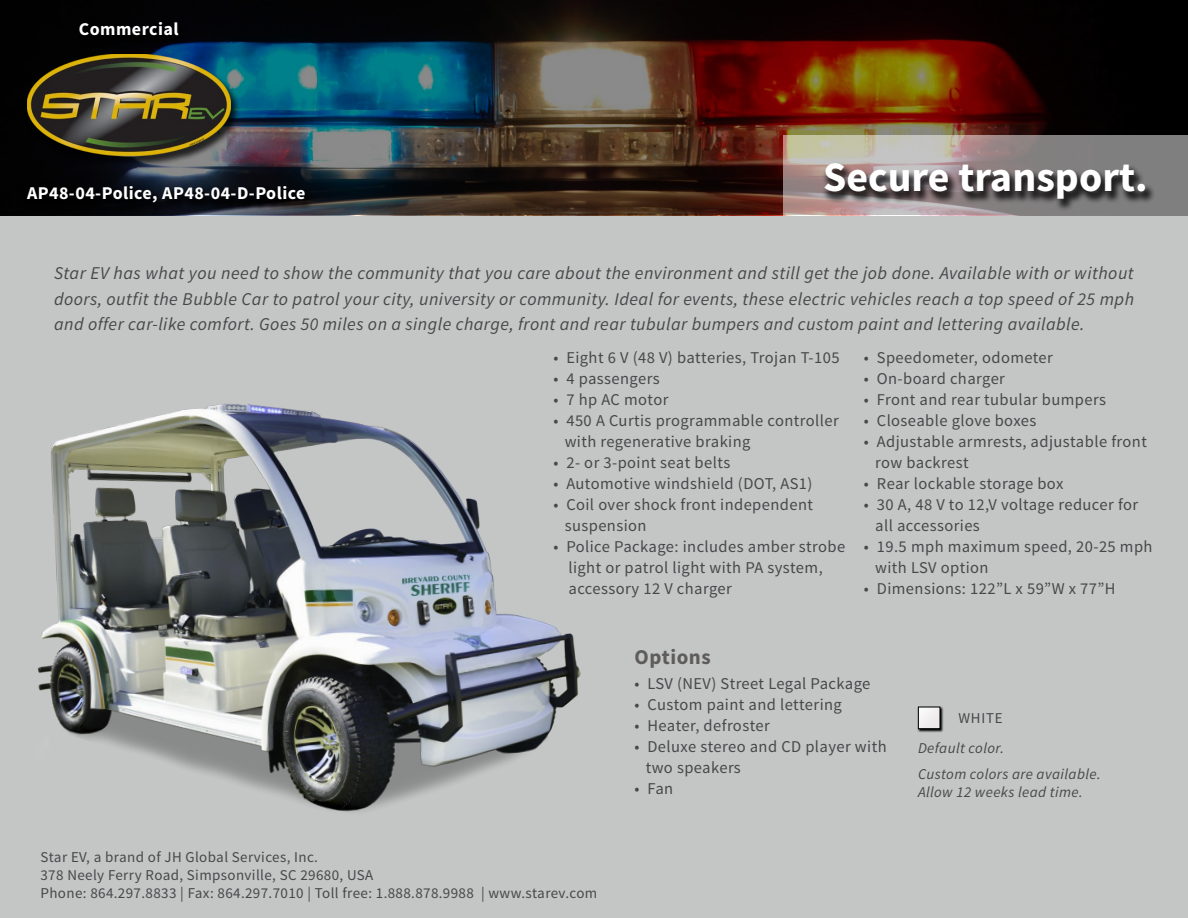
<style>
.page{position:relative;width:1188px;height:918px;background:#fff}
.page>*{position:absolute;margin:0;border:0;box-sizing:border-box;transform-origin:0 0}
.t1{font:700 42px "Source Sans Pro";color:#fff}
.t2{font:700 21px "Source Sans Pro";letter-spacing:.025em;color:#5e5d5c}
.t3{font:italic 18px/25.5px "Source Sans Pro";letter-spacing:.025em;color:#48484a;text-align:justify}
.t4{font:700 18px "Source Sans Pro";letter-spacing:.025em;color:#fff}
.t5{font:16.5px/21px "Source Sans Pro";letter-spacing:.025em;color:#48484a}
.t6{font:15px/18px "Source Sans Pro";letter-spacing:.025em;color:#48484a}
.t7{font:italic 15px/25.5px "Source Sans Pro";letter-spacing:.025em;color:#48484a}
</style>
<div class="page">
<div style="left:0;top:216px;width:1188px;height:702px;background:#c3c6c5"></div>
<img style="left:0;top:1px;width:1187px;height:214px">
<div style="left:24px;top:53px;width:217px;height:115px;background:#000;opacity:.75"></div>
<img style="left:27px;top:54px;width:203px;height:103px">
<div style="left:76px;top:21px;width:113px;height:27px;background:#000"></div>
<div style="left:24px;top:185px;width:291px;height:30px;background:#000;opacity:.75"></div>
<svg style="left:783px;top:135px;width:405px;height:81px;background:#a09793"></svg>
<div style="left:821px;top:162px;width:335px;height:50px;background:#000;opacity:.75"></div>
<img style="left:37px;top:404px;width:544px;height:408px">
<svg style="left:917px;top:706px;width:26px;height:27px"></svg>
<img style="left:920px;top:709px;width:18px;height:18px">
<div style="left:918px;top:707px;width:22px;height:22px;border:1px solid #000"></div>
<p class="t4" style="left:79px;top:18px;width:101px">Commercial</p>
<p class="t4" style="left:27px;top:182px;width:280px">AP48-04-Police, AP48-04-D-Police</p>
<h1 class="t1" style="left:823px;top:150px;width:326px">Secure transport.</h1>
<p class="t3" style="left:54px;top:260px;width:1082px">Star EV has what you need to show the community that you care about the environment and still get the job done. Available with or without doors, outfit the Bubble Car to patrol your city, university or community. Ideal for events, these electric vehicles reach a top speed of 25 mph and offer car-like comfort. Goes 50 miles on a single charge, front and rear tubular bumpers and custom paint and lettering available.</p>
<p class="t5" style="left:554px;top:348px;width:288px">• Eight 6 V (48 V) batteries, Trojan T-105</p>
<p class="t5" style="left:554px;top:369px;width:108px">• 4 passengers</p>
<p class="t5" style="left:554px;top:390px;width:116px">• 7 hp AC motor</p>
<p class="t5" style="left:565px;top:411px;width:275px;text-indent:-11px">• 450 A Curtis programmable controller with regenerative braking</p>
<p class="t5" style="left:554px;top:453px;width:178px">• 2- or 3-point seat belts</p>
<p class="t5" style="left:554px;top:474px;width:261px">• Automotive windshield (DOT, AS1)</p>
<p class="t5" style="left:565px;top:495px;width:250px;text-indent:-11px">• Coil over shock front independent suspension</p>
<p class="t5" style="left:568px;top:537px;width:278px;text-indent:-15px">• Police Package: includes amber strobe light or patrol light with PA system, accessory 12 V charger</p>
<p class="t5" style="left:864px;top:348px;width:190px">• Speedometer, odometer</p>
<p class="t5" style="left:864px;top:369px;width:143px">• On-board charger</p>
<p class="t5" style="left:864px;top:390px;width:243px">• Front and rear tubular bumpers</p>
<p class="t5" style="left:864px;top:411px;width:174px">• Closeable glove boxes</p>
<p class="t5" style="left:875px;top:432px;width:273px;text-indent:-11px">• Adjustable armrests, adjustable front row backrest</p>
<p class="t5" style="left:864px;top:474px;width:201px">• Rear lockable storage box</p>
<p class="t5" style="left:875px;top:495px;width:264px;text-indent:-11px">• 30 A, 48 V to 12,V voltage reducer for all accessories</p>
<p class="t5" style="left:875px;top:537px;width:279px;text-indent:-11px">• 19.5 mph maximum speed, 20-25 mph with LSV option</p>
<p class="t5" style="left:864px;top:579px;width:253px">• Dimensions: 122”L x 59”W x 77”H</p>
<p class="t6" style="left:40px;top:848px;width:558px">Star EV, a brand of JH Global Services, Inc.<br>378 Neely Ferry Road, Simpsonville, SC 29680, USA<br>Phone: 864.297.8833 | Fax: 864.297.7010 | Toll free: 1.888.878.9988 | www.starev.com</p>
<p class="t2" style="left:634px;top:643px;width:78px">Options</p>
<p class="t5" style="left:634px;top:674px;width:237px">• LSV (NEV) Street Legal Package</p>
<p class="t5" style="left:634px;top:695px;width:209px">• Custom paint and lettering</p>
<p class="t5" style="left:634px;top:716px;width:137px">• Heater, defroster</p>
<p class="t5" style="left:646px;top:737px;width:242px;text-indent:-11px">• Deluxe stereo and CD player with two speakers</p>
<p class="t5" style="left:634px;top:779px;width:40px">• Fan</p>
<p class="t6" style="left:958px;top:710px;width:46px">WHITE</p>
<p class="t7" style="left:918px;top:735px;width:184px">Default color.<br>Custom colors are available.</p>
<p class="t7" style="left:918px;top:779px;width:166px">Allow 12 weeks lead time.</p>
</div>
